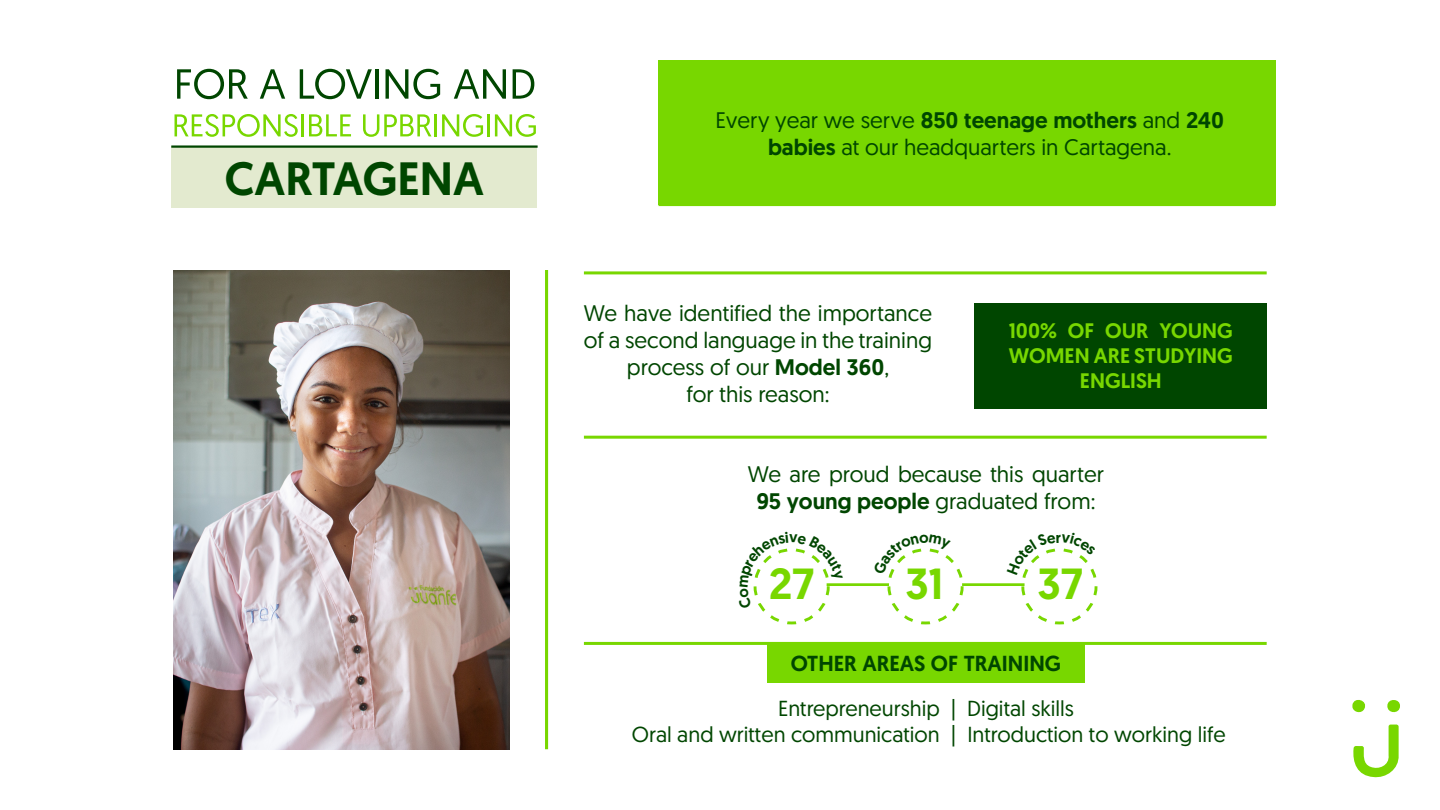
<style>
.page{position:relative;width:1440px;height:810px;background:#fff}
.page>*{position:absolute;margin:0;border:0;box-sizing:border-box;transform-origin:0 0}
.t1{font:500 46.65px "Geomanist";color:#004600}
.t2{font:500 43.5px "Geomanist";color:#78d700}
.t3{font:22.5px/27px "Geomanist";color:#004600;text-align:center}
.t4{font:21.75px/26.2px "Geomanist";color:#004600;text-align:center}
.t5{font:500 21.75px "Geomanist";color:#004600}
.t6{font:500 21px/25.2px "Geomanist";color:#78d700;text-align:center}
.s1{font-weight:500}
</style>
<div class="page">
<div style="left:659px;top:60px;width:617px;height:145px;background:#78d700"></div>
<hr style="left:659px;top:203px;width:617px;height:3px;background:#78d700">
<hr style="left:545px;top:270px;width:3px;height:479px;background:#78d700">
<div style="left:767px;top:643px;width:318px;height:40px;background:#78d700"></div>
<div style="left:974px;top:303px;width:293px;height:106px;background:#004600"></div>
<hr style="left:584px;top:271px;width:683px;height:3px;background:#78d700">
<hr style="left:584px;top:436px;width:683px;height:3px;background:#78d700">
<hr style="left:584px;top:642px;width:683px;height:3px;background:#78d700">
<hr style="left:827px;top:583px;width:198px;height:3px;background:#78d700">
<div style="left:889px;top:550px;width:73px;height:73px;background:#fff;border-radius:50%"></div>
<div style="left:887px;top:548px;width:77px;height:76px;border:3px dashed #78d700;border-radius:50%"></div>
<div style="left:1021px;top:548px;width:76px;height:76px;border:3px dashed #78d700;border-radius:50%"></div>
<img style="left:173px;top:270px;width:336px;height:479px">
<div style="left:172px;top:146px;width:365px;height:62px;background:#e3eacf"></div>
<hr style="left:171px;top:145px;width:367px;height:3px;background:#004600">
<svg style="left:1352px;top:699px;width:14px;height:14px"></svg>
<svg style="left:1353px;top:724px;width:46px;height:54px"></svg>
<svg style="left:1387px;top:700px;width:13px;height:13px"></svg>
<svg style="left:177px;top:69px;width:71px;height:30px"></svg>
<svg style="left:260px;top:69px;width:25px;height:30px"></svg>
<svg style="left:300px;top:69px;width:72px;height:30px"></svg>
<hr style="left:376px;top:69px;width:3px;height:30px;background:#004600">
<svg style="left:386px;top:69px;width:54px;height:30px"></svg>
<svg style="left:454px;top:69px;width:52px;height:30px"></svg>
<svg style="left:513px;top:69px;width:21px;height:30px"></svg>
<svg style="left:175px;top:114px;width:123px;height:23px"></svg>
<hr style="left:301px;top:114px;width:3px;height:22px;background:#78d700">
<svg style="left:309px;top:114px;width:42px;height:22px"></svg>
<svg style="left:363px;top:114px;width:68px;height:23px"></svg>
<hr style="left:435px;top:114px;width:2px;height:22px;background:#78d700">
<svg style="left:442px;top:114px;width:41px;height:23px"></svg>
<hr style="left:487px;top:114px;width:3px;height:22px;background:#78d700">
<svg style="left:495px;top:114px;width:41px;height:23px"></svg>
<svg style="left:753px;top:548px;width:90px;height:61px"></svg>
<svg style="left:889px;top:548px;width:62px;height:27px"></svg>
<svg style="left:1023px;top:548px;width:73px;height:27px"></svg>
<h1 class="t1" style="left:225px;top:148px;width:261px">CARTAGENA</h1>
<p class="t3" style="left:716px;top:106px;width:510px">Every year we serve <span class="s1">850 teenage mothers</span> and <span class="s1">240 babies</span> at our headquarters in Cartagena.</p>
<p class="t3" style="left:584px;top:299px;width:350px">We have identified the importance of a second language in the training process of our <span class="s1">Model 360</span>,<br>for this reason:</p>
<p class="t6" style="left:1009px;top:318px;width:226px">100% OF OUR YOUNG<br>WOMEN ARE STUDYING<br>ENGLISH</p>
<p class="t3" style="left:748px;top:460px;width:358px">We are proud because this quarter<br><span class="s1">95 young people</span> graduated from:</p>
<h2 class="t2" style="left:769px;top:554px;width:47px">27</h2>
<h2 class="t2" style="left:905px;top:554px;width:40px">31</h2>
<h2 class="t2" style="left:1037px;top:554px;width:47px">37</h2>
<p class="t5" style="left:791px;top:649px;width:272px">OTHER AREAS OF TRAINING</p>
<p class="t4" style="left:632px;top:694px;width:595px">Entrepreneurship | Digital skills<br>Oral and written communication | Introduction to working life</p>
</div>
